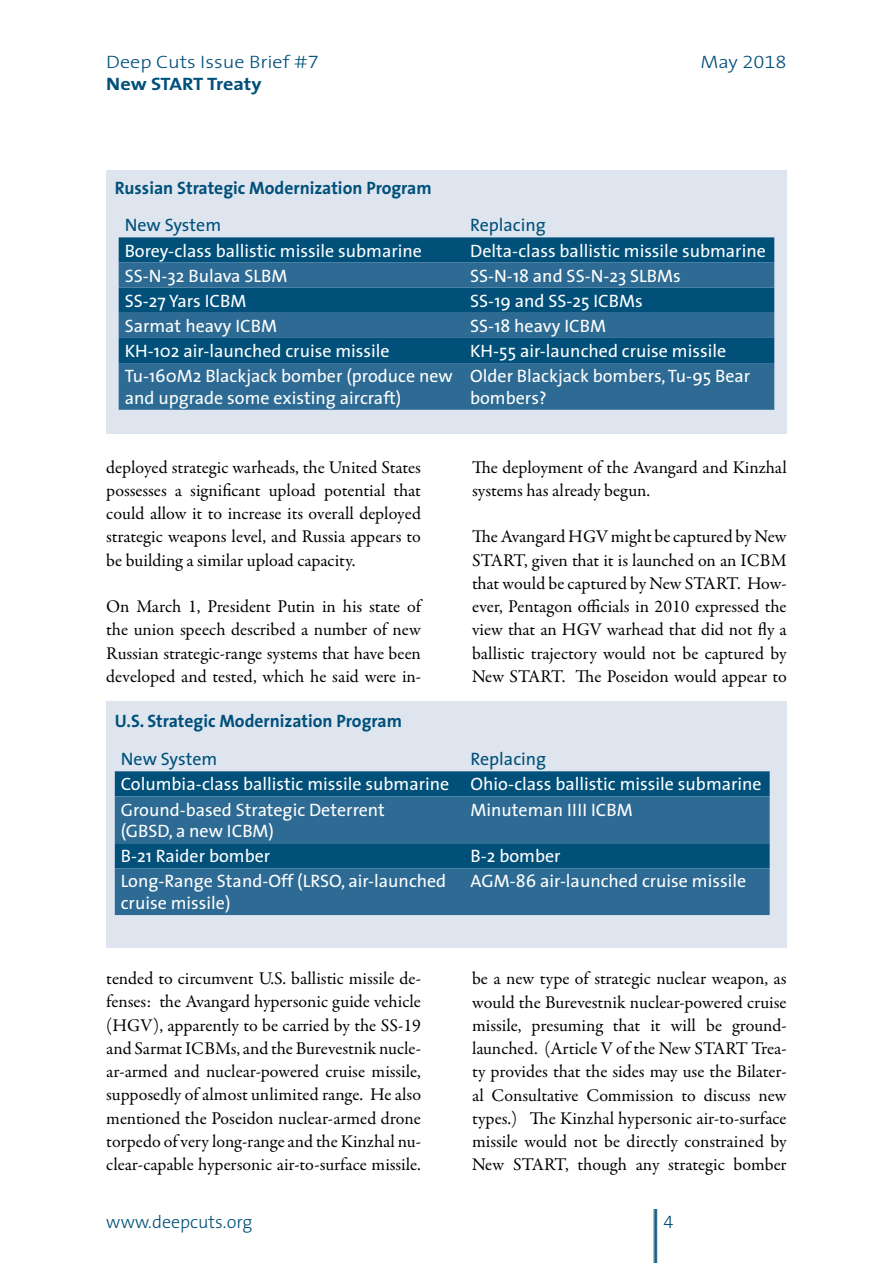
<style>
.page{position:relative;width:893px;height:1263px;background:#fff}
.page>*{position:absolute;margin:0;border:0;box-sizing:border-box;transform-origin:0 0}
.t1{font:18px/23.2px "Garamond Premr Pro";color:#000;text-align:justify}
.t2{font:18px/21.6px "The Sans";color:#fff}
.t3{font:700 18px "The Sans";color:#00507a}
.t4{font:18px "The Sans";color:#00507a}
.t5{font:300 18px/21.6px "The Sans";color:#00507a;scale:1.12 1}
.t6{font:300 18px "The Sans";color:#00507a}
.t7{font:18px "The Sans Light Expert";color:#00507a;scale:1.12 1}
.t8{font:18px "The Sans Light Expert";color:#00507a}
.s1{font-family:"The Sans Light Expert";font-weight:400}
.s2{font-weight:700}
.s3{font-family:"The Sans";font-weight:300}
</style>
<div class="page">
<hr style="left:654px;top:1209px;width:1px;height:54px;background:#00507a">
<hr style="left:655px;top:1209px;width:1px;height:54px;background:#00507a">
<hr style="left:656px;top:1209px;width:1px;height:54px;background:#00507a">
<div style="left:106px;top:170px;width:681px;height:264px;background:#dee5ef"></div>
<svg style="left:119px;top:237px;width:655px;height:26px;background:#06547d"></svg>
<svg style="left:119px;top:263px;width:655px;height:147px;background:#1e628b"></svg>
<div style="left:106px;top:702px;width:681px;height:246px;background:#dee5ef"></div>
<div style="left:115px;top:771px;width:655px;height:25px;background:#00507a"></div>
<svg style="left:115px;top:796px;width:655px;height:119px;background:#24668f"></svg>
<p class="t5" style="left:106px;top:51px;width:191px">Deep Cuts Issue Brief #<span class="s1">7<br></span><span class="s2">New START Treaty</span></p>
<p class="t7" style="left:700px;top:48px;width:79px"><span class="s3">May</span> 2018</p>
<p class="t3" style="left:115px;top:172px;width:318px">Russian Strategic Modernization Program</p>
<p class="t4" style="left:125px;top:210px;width:98px">New System</p>
<p class="t4" style="left:470px;top:210px;width:77px">Replacing</p>
<p class="t2" style="left:125px;top:239px;width:299px">Borey-class ballistic missile submarine</p>
<p class="t2" style="left:470px;top:239px;width:297px">Delta-class ballistic missile submarine</p>
<p class="t2" style="left:125px;top:264px;width:164px">SS-N-32 Bulava SLBM</p>
<p class="t2" style="left:470px;top:264px;width:212px">SS-N-18 and SS-N-23 SLBMs</p>
<p class="t2" style="left:125px;top:289px;width:123px">SS-27 Yars ICBM</p>
<p class="t2" style="left:470px;top:289px;width:174px">SS-19 and SS-25 ICBMs</p>
<p class="t2" style="left:125px;top:314px;width:154px">Sarmat heavy ICBM</p>
<p class="t2" style="left:470px;top:314px;width:137px">SS-18 heavy ICBM</p>
<p class="t2" style="left:125px;top:340px;width:267px">KH-102 air-launched cruise missile</p>
<p class="t2" style="left:470px;top:340px;width:258px">KH-55 air-launched cruise missile</p>
<p class="t2" style="left:125px;top:365px;width:330px">Tu-160M2 Blackjack bomber (produce new and upgrade some existing aircraft)</p>
<p class="t2" style="left:470px;top:365px;width:282px">Older Blackjack bombers, Tu-95 Bear bombers?</p>
<p class="t1" style="left:106px;top:456px;width:316px">deployed strategic warheads, the United States possesses a significant upload potential that could allow it to increase its overall deployed strategic weapons level, and Russia appears to be building a similar upload capacity.</p>
<p class="t1" style="left:106px;top:595px;width:316px">On March 1, President Putin in his state of the union speech described a number of new Russian strategic-range systems that have been developed and tested, which he said were in-</p>
<p class="t1" style="left:472px;top:456px;width:316px">The deployment of the Avangard and Kinzhal systems has already begun.</p>
<p class="t1" style="left:472px;top:525px;width:316px">The Avangard HGV might be captured by New START, given that it is launched on an ICBM that would be captured by New START. How&shy;ever, Pentagon officials in 2010 expressed the view that an HGV warhead that did not fly a ballistic trajectory would not be captured by New START. The Poseidon would appear to</p>
<p class="t3" style="left:115px;top:706px;width:289px">U.S. Strategic Modernization Program</p>
<p class="t4" style="left:121px;top:744px;width:98px">New System</p>
<p class="t4" style="left:471px;top:744px;width:77px">Replacing</p>
<p class="t2" style="left:121px;top:771px;width:642px;line-height:25.2px">Columbia-class ballistic missile submarine Ohio-class ballistic missile submarine<br>Ground-based Strategic Deterrent</p>
<p class="t2" style="left:121px;top:820px;width:155px">(GBSD, a new ICBM)</p>
<p class="t2" style="left:471px;top:798px;width:164px">Minuteman IIII ICBM</p>
<p class="t2" style="left:121px;top:845px;width:151px">B-21 Raider bomber</p>
<p class="t2" style="left:471px;top:845px;width:92px">B-2 bomber</p>
<p class="t2" style="left:121px;top:870px;width:327px">Long-Range Stand-Off (LRSO, air-launched cruise missile)</p>
<p class="t2" style="left:471px;top:870px;width:277px">AGM-86 air-launched cruise missile</p>
<p class="t1" style="left:106px;top:967px;width:316px">tended to circumvent U.S. ballistic missile de&shy;fenses: the Avangard hypersonic guide vehicle (HGV), apparently to be carried by the SS-19 and Sarmat ICBMs, and the Burevestnik nucle&shy;ar-armed and nuclear-powered cruise missile, supposedly of almost unlimited range. He also mentioned the Poseidon nuclear-armed drone torpedo of very long-range and the Kinzhal nu&shy;clear-capable hypersonic air-to-surface missile.</p>
<p class="t1" style="left:472px;top:967px;width:316px">be a new type of strategic nuclear weapon, as would the Burevestnik nuclear-powered cruise missile, presuming that it will be ground&shy;launched. (Article V of the New START Trea&shy;ty provides that the sides may use the Bilater&shy;al Consultative Commission to discuss new types.) The Kinzhal hypersonic air-to-surface missile would not be directly constrained by New START, though any strategic bomber</p>
<p class="t6" style="left:106px;top:1206px;width:148px">www.deepcuts.org</p>
<p class="t8" style="left:663px;top:1206px;width:11px">4</p>
</div>
